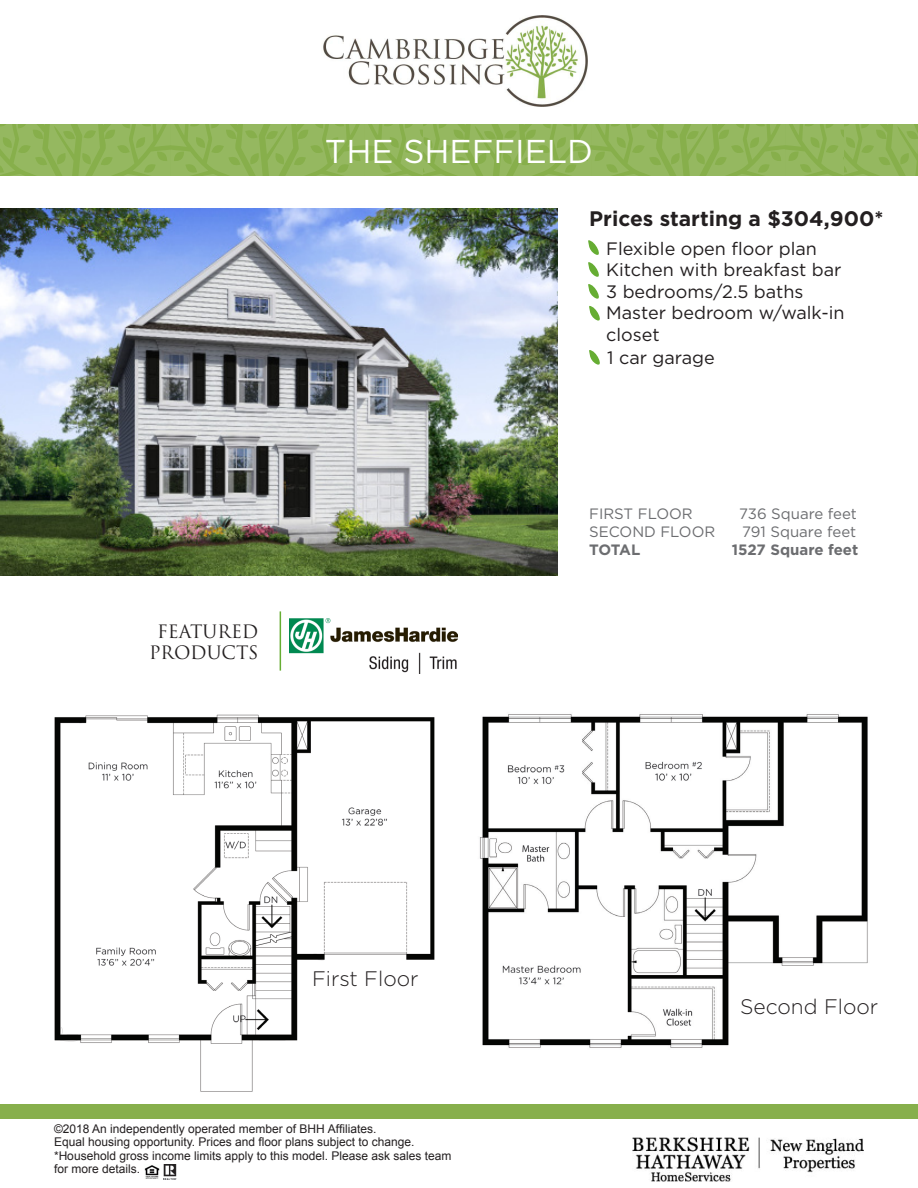
<style>
.page{position:relative;width:918px;height:1188px;background:#fff}
.page>*{position:absolute;margin:0;border:0;box-sizing:border-box;transform-origin:0 0}
.t1{font:33px "Gotham";color:#fff}
.t2{font:700 21px "Gotham";color:#231f20}
.t3{font:300 21px "Gotham";color:#231f20}
.t4{font:18px/21.6px "Gotham";color:#231f20}
.t5{font:18px/21.6px "Trajan Pro";color:#231f20;text-align:center}
.t6{font:15px "Gotham";color:#6c6d70}
.t7{font:700 15px "Gotham";color:#6c6d70}
.t8{font:12px/13.5px "Arial";color:#231f20}
</style>
<div class="page">
<img style="left:54px;top:714px;width:381px;height:378px">
<div style="left:0;top:1105px;width:918px;height:14px;background:#87af4c"></div>
<img style="left:632px;top:1137px;width:232px;height:45px">
<svg style="left:0;top:124px;width:918px;height:52px;background:#90b458"></svg>
<img style="left:164px;top:1165px;width:12px;height:15px">
<img style="left:144px;top:1165px;width:15px;height:14px">
<img style="left:0;top:209px;width:558px;height:366px">
<svg style="left:589px;top:350px;width:11px;height:15px"></svg>
<svg style="left:588px;top:240px;width:12px;height:81px"></svg>
<img style="left:479px;top:714px;width:389px;height:334px">
<div style="left:764px;top:844px;width:84px;height:50px;background:#fff"></div>
<img style="left:323px;top:16px;width:264px;height:91px">
<img style="left:290px;top:619px;width:167px;height:55px">
<hr style="left:280px;top:611px;width:1px;height:60px;background:#66ad33">
<p class="t1" style="left:325px;top:131px;width:270px">THE SHEFFIELD</p>
<p class="t2" style="left:589px;top:204px;width:296px">Prices starting a $304,900*</p>
<p class="t4" style="left:606px;top:237px;width:212px">Flexible open floor plan</p>
<p class="t4" style="left:606px;top:259px;width:237px">Kitchen with breakfast bar</p>
<p class="t4" style="left:606px;top:280px;width:199px">3 bedrooms/2.5 baths</p>
<p class="t4" style="left:606px;top:302px;width:240px">Master bedroom w/walk-in closet</p>
<p class="t4" style="left:607px;top:347px;width:109px">1 car garage</p>
<p class="t5" style="left:149px;top:620px;width:111px">FEATURED<br>PRODUCTS</p>
<p class="t3" style="left:312px;top:965px;width:108px">First Floor</p>
<p class="t8" style="left:54px;top:1122px;width:324px">©2018 An independently operated member of BHH Affiliates.</p>
<p class="t8" style="left:54px;top:1135px;width:362px">Equal housing opportunity. Prices and floor plans subject to change.</p>
<p class="t8" style="left:54px;top:1149px;width:399px">*Household gross income limits apply to this model. Please ask sales team for more details.</p>
<p class="t6" style="left:589px;top:504px;width:105px">FIRST FLOOR</p>
<p class="t6" style="left:739px;top:504px;width:119px">736 Square feet</p>
<p class="t6" style="left:589px;top:522px;width:128px">SECOND FLOOR</p>
<p class="t6" style="left:742px;top:522px;width:116px">791 Square feet</p>
<p class="t7" style="left:589px;top:540px;width:53px">TOTAL</p>
<p class="t7" style="left:732px;top:540px;width:128px">1527 Square feet</p>
<p class="t3" style="left:740px;top:994px;width:140px">Second Floor</p>
</div>
